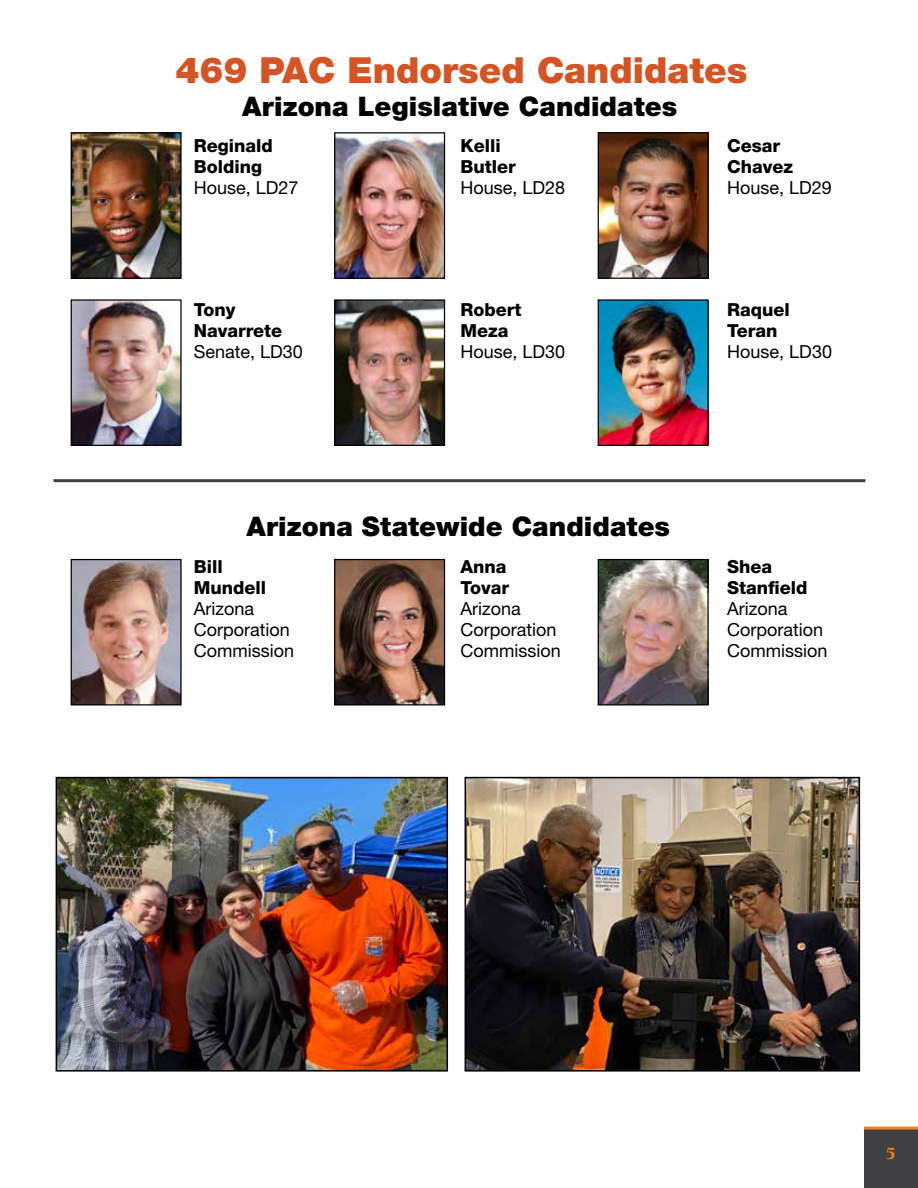
<style>
.page{position:relative;width:918px;height:1188px;background:#fff}
.page>*{position:absolute;margin:0;border:0;box-sizing:border-box;transform-origin:0 0}
.t1{font:900 36px "Helvetica Neue";color:#d65423}
.t2{font:900 27px "Helvetica Neue";color:#000}
.t3{font:18px/21px "Helvetica Neue";color:#000}
.t4{font:800 18px/21px "Helvetica Neue";color:#000}
.t5{font:900 18px "Berkeley";color:#f57e20}
</style>
<div class="page">
<div style="left:864px;top:1129px;width:54px;height:59px;background:#414042"></div>
<hr style="left:864px;top:1127px;width:54px;height:3px;background:#f57e20">
<img style="left:336px;top:134px;width:107px;height:143px">
<div style="left:334px;top:132px;width:111px;height:147px;border:1px solid #000"></div>
<img style="left:600px;top:134px;width:107px;height:143px">
<div style="left:598px;top:132px;width:111px;height:147px;border:1px solid #000"></div>
<img style="left:73px;top:301px;width:107px;height:143px">
<div style="left:71px;top:299px;width:111px;height:147px;border:1px solid #000"></div>
<img style="left:600px;top:301px;width:107px;height:143px">
<div style="left:598px;top:299px;width:111px;height:147px;border:1px solid #000"></div>
<img style="left:73px;top:134px;width:107px;height:143px">
<div style="left:71px;top:132px;width:111px;height:147px;border:1px solid #000"></div>
<img style="left:336px;top:301px;width:107px;height:143px">
<div style="left:334px;top:299px;width:111px;height:147px;border:1px solid #000"></div>
<img style="left:73px;top:561px;width:107px;height:142px">
<div style="left:71px;top:559px;width:111px;height:146px;border:1px solid #000"></div>
<img style="left:336px;top:561px;width:107px;height:142px">
<div style="left:334px;top:559px;width:111px;height:146px;border:1px solid #000"></div>
<img style="left:600px;top:561px;width:107px;height:142px">
<div style="left:598px;top:559px;width:111px;height:146px;border:1px solid #000"></div>
<hr style="left:54px;top:479px;width:811px;height:3px;background:#414042">
<img style="left:59px;top:780px;width:386px;height:289px">
<div style="left:56px;top:777px;width:392px;height:295px;border:2px solid #000"></div>
<img style="left:468px;top:780px;width:389px;height:289px">
<div style="left:465px;top:777px;width:395px;height:295px;border:2px solid #000"></div>
<h1 class="t1" style="left:175px;top:48px;width:574px">469 PAC Endorsed Candidates</h1>
<h2 class="t2" style="left:242px;top:91px;width:437px">Arizona Legislative Candidates</h2>
<p class="t4" style="left:194px;top:135px;width:81px">Reginald<br>Bolding</p>
<p class="t3" style="left:194px;top:177px;width:106px">House, LD27</p>
<p class="t4" style="left:194px;top:299px;width:90px">Tony<br>Navarrete</p>
<p class="t3" style="left:194px;top:341px;width:111px">Senate, LD30</p>
<p class="t4" style="left:461px;top:135px;width:57px">Kelli<br>Butler</p>
<p class="t3" style="left:461px;top:177px;width:106px">House, LD28</p>
<p class="t4" style="left:461px;top:299px;width:63px">Robert<br>Meza</p>
<p class="t3" style="left:461px;top:341px;width:106px">House, LD30</p>
<p class="t4" style="left:727px;top:135px;width:68px">Cesar<br>Chavez</p>
<p class="t3" style="left:727px;top:177px;width:106px">House, LD29</p>
<p class="t4" style="left:727px;top:299px;width:64px">Raquel<br>Teran</p>
<p class="t3" style="left:727px;top:341px;width:106px">House, LD30</p>
<h2 class="t2" style="left:246px;top:510px;width:425px">Arizona Statewide Candidates</h2>
<p class="t4" style="left:194px;top:556px;width:74px">Bill<br>Mundell</p>
<p class="t3" style="left:194px;top:598px;width:102px">Arizona<br>Corporation<br>Commission</p>
<p class="t4" style="left:461px;top:556px;width:50px">Anna<br>Tovar</p>
<p class="t3" style="left:461px;top:598px;width:102px">Arizona<br>Corporation<br>Commission</p>
<p class="t4" style="left:727px;top:556px;width:82px">Shea<br>Stanfield</p>
<p class="t3" style="left:727px;top:598px;width:102px">Arizona<br>Corporation<br>Commission</p>
<p class="t5" style="left:886px;top:1144px;width:12px">5</p>
</div>
